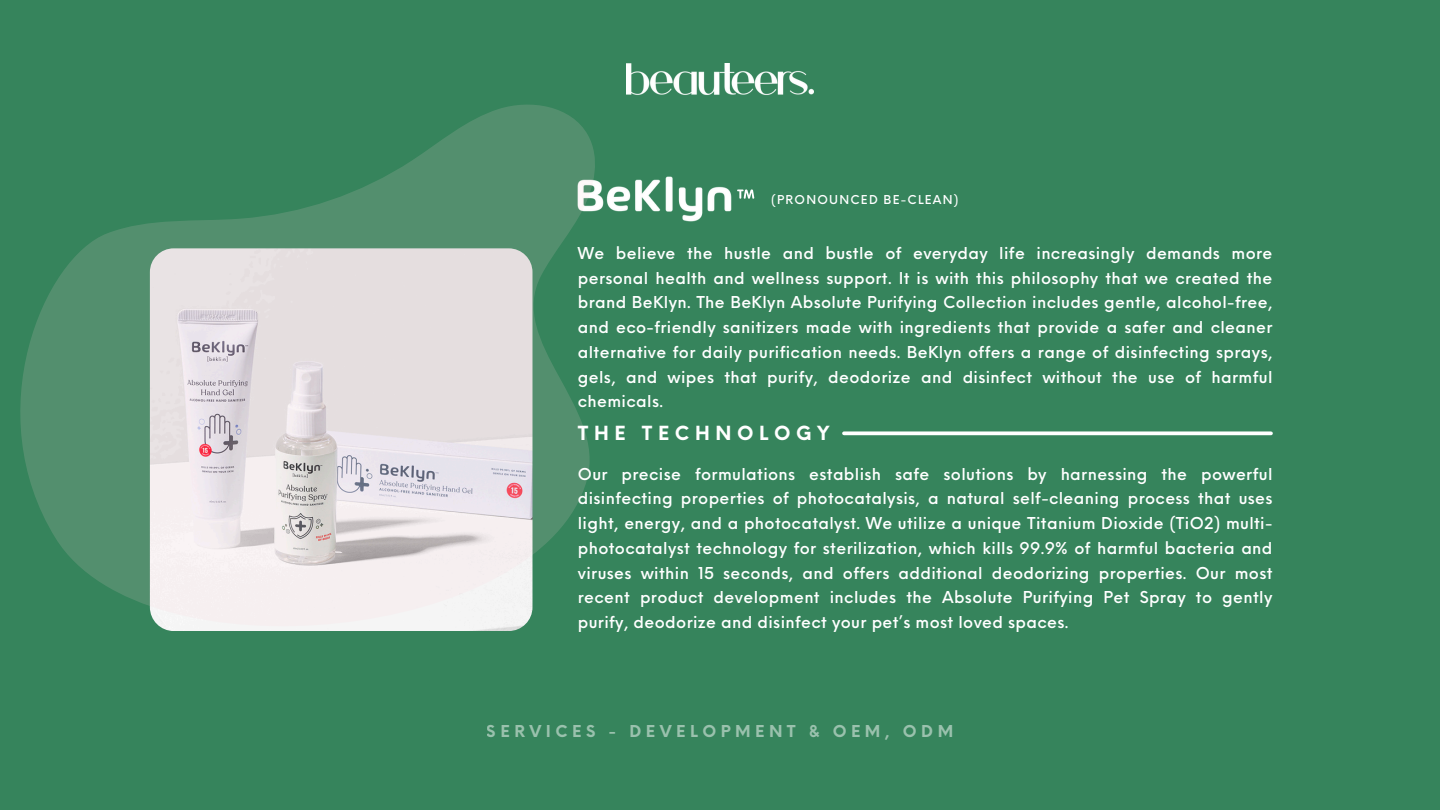
<style>
.page{position:relative;width:1440px;height:810px;background:#36845c}
.page>*{position:absolute;margin:0;border:0;box-sizing:border-box;transform-origin:0 0}
.t1{font:700 19px "Neue Einstellung";letter-spacing:.295em;color:#fff}
.t2{font:500 16px/24.8px "Neue Einstellung";letter-spacing:.025em;color:#fff;text-align:justify}
.t3{font:700 16px "Neue Einstellung";letter-spacing:.28em;color:#fff}
.t4{font:500 12px "Neue Einstellung";letter-spacing:.105em;color:#fff}
</style>
<div class="page">
<img style="left:627px;top:63px;width:186px;height:32px">
<img style="left:607px;top:176px;width:135px;height:45px">
<svg style="left:737px;top:189px;width:17px;height:9px"></svg>
<svg style="left:20px;top:104px;width:587px;height:527px"></svg>
<svg style="left:844px;top:431px;width:427px;height:4px;fill:#fff"></svg>
<p class="t4" style="left:771px;top:189px;width:189px">(PRONOUNCED BE-CLEAN)</p>
<p class="t2" style="left:578px;top:239px;width:696px">We believe the hustle and bustle of everyday life increasingly demands more personal health and wellness support. It is with this philosophy that we created the brand BeKlyn. The BeKlyn Absolute Purifying Collection includes gentle, alcohol-free, and eco-friendly sanitizers made with ingredients that provide a safer and cleaner alternative for daily purification needs. BeKlyn offers a range of disinfecting sprays, gels, and wipes that purify, deodorize and disinfect without the use of harmful chemicals.</p>
<p class="t1" style="left:578px;top:416px;width:253px">THE TECHNOLOGY</p>
<h3 class="t2" style="left:578px;top:460px;width:696px">Our precise formulations establish safe solutions by harnessing the powerful disinfecting properties of photocatalysis, a natural self-cleaning process that uses light, energy, and a photocatalyst. We utilize a unique Titanium Dioxide (TiO2) multi&shy;photocatalyst technology for sterilization, which kills 99.9% of harmful bacteria and viruses within 15 seconds, and offers additional deodorizing properties. Our most recent product development includes the Absolute Purifying Pet Spray to gently purify, deodorize and disinfect your pet’s most loved spaces.</h3>
<p class="t3" style="left:487px;top:717px;width:468px">SERVICES - DEVELOPMENT &amp; OEM, ODM</p>
</div>
